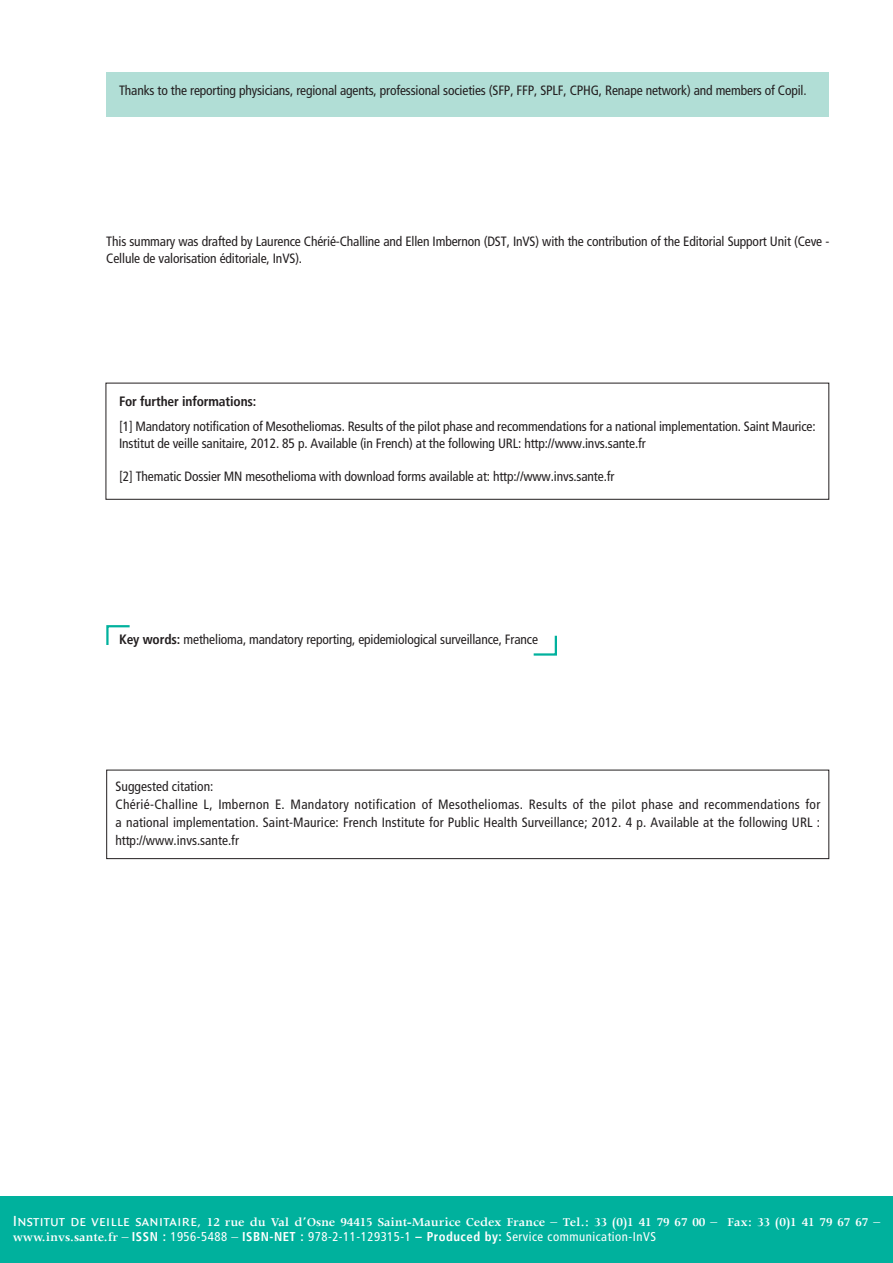
<style>
.page{position:relative;width:893px;height:1263px;background:#fff}
.page>*{position:absolute;margin:0;border:0;box-sizing:border-box;transform-origin:0 0}
.t1{font:condensed 13.5px/16.5px "Frutiger";letter-spacing:-.01em;color:#231f20}
.t2{font:condensed 13.5px/18px "Frutiger";letter-spacing:.01em;color:#231f20}
.t3{font:600 13.5px "Apollo";letter-spacing:-.005em;color:#fff}
.t4{font:700 condensed 13.5px "Frutiger";letter-spacing:-.01em;color:#231f20}
.t5{font:condensed 12.75px "Frutiger";letter-spacing:.04em;color:#fff}
.s1{color:#333}
.s2{font-family:"Frutiger 57 Cn";font-stretch:normal}
.s3{font-weight:700}
.s4{font-family:"Quadraat Sans Caps";font-weight:400;font-size:15.75px}
.s5{font-weight:400;font-size:15px}
.s6{font-family:"Apollo";font-weight:600;font-stretch:normal;font-size:13.5px}
</style>
<div class="page">
<div style="left:0;top:1197px;width:893px;height:66px;background:#00b19d"></div>
<div style="left:106px;top:770px;width:723px;height:89px;border:1px solid #231f20"></div>
<svg style="left:106px;top:625px;width:24px;height:20px"></svg>
<svg style="left:533px;top:635px;width:24px;height:21px"></svg>
<div style="left:106px;top:383px;width:723px;height:117px;border:1px solid #231f20"></div>
<div style="left:106px;top:72px;width:723px;height:45px;background:#b1ded6"></div>
<p class="t1" style="left:119px;top:82px;width:689px">Thanks to the reporting physicians, regional agents, professional societies (SFP, FFP, SPLF, CPHG, Renape network) and members of Copil<span class="s1">.</span></p>
<p class="t1" style="left:106px;top:233px;width:724px">This summary was drafted by Laurence Chérié-Challine and Ellen Imbernon (DST, InVS) with the contribution of the Editorial Support Unit (Ceve -<br>Cellule de valorisation éditoriale, InVS).</p>
<p class="t4" style="left:119px;top:394px;width:139px">For further informations:</p>
<p class="t1" style="left:119px;top:418px;width:698px">[1] Mandatory notification of Mesotheliomas. Results of the pilot phase and recommendations for a national implementation. Saint Maurice:<br>Institut de veille sanitaire, 201<span class="s2">2</span>. 85 p. Available (in French) at the following URL: http://www.invs.sante.fr</p>
<p class="t1" style="left:119px;top:468px;width:497px">[2] Thematic Dossier MN mesothelioma with download forms available at: http://www.invs.sante.fr</p>
<p class="t1" style="left:119px;top:631px;width:420px"><span class="s3">Key words:</span> methelioma, mandatory reporting, epidemiological surveillance, France</p>
<p class="t2" style="left:116px;top:777px;width:706px">Suggested citation:<br>Chérié-Challine L, Imbernon E. Mandatory notification of Mesotheliomas. Results of the pilot phase and recommendations for a national implementation. Saint-Maurice: French Institute for Public Health <span class="s2">S</span>urveillance; 2012. 4 p. Available at the following URL : http://www.invs.sante.fr</p>
<p class="t3" style="left:13px;top:1214px;width:869px"><span class="s4">Institut de veille sanitaire</span><span class="s5">,</span> 12 rue du Val d’Osne 94415 Saint-Maurice Cedex France – Tel.: 33 (0)1 41 79 67 00 – Fax: 33 (0)1 41 79 67 67 –</p>
<p class="t5" style="left:13px;top:1229px;width:645px"><span class="s6">www.invs.sante.fr –</span> <span class="s3">ISSN :</span> 1956-5488 <span class="s6">–</span> <span class="s3">ISBN-NET :</span> 978-2-11-129315-1 <span class="s3">– Produced by:</span> Service communication-InVS</p>
</div>
